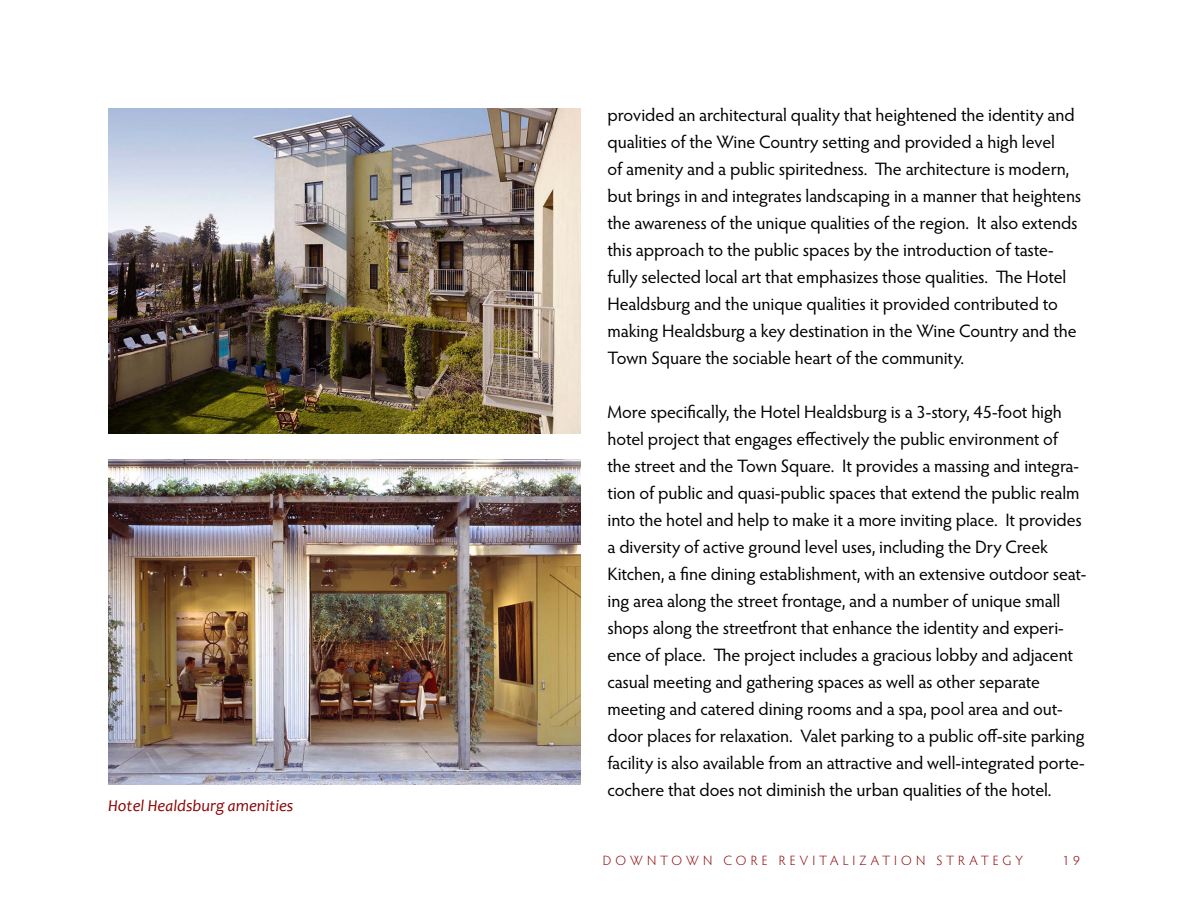
<style>
.page{position:relative;width:1188px;height:918px;background:#fff}
.page>*{position:absolute;margin:0;border:0;box-sizing:border-box;transform-origin:0 0}
.t1{font:18px/27px "Hypatia Sans Pro";letter-spacing:-.005em;color:#000}
.t2{font:italic 16.5px "Candara";color:#8b0304}
.t3{font:300 13.5px "Hypatia Sans Pro";letter-spacing:.295em;color:#8b0304}
</style>
<div class="page">
<img style="left:108px;top:108px;width:473px;height:325px">
<img style="left:108px;top:459px;width:472px;height:325px">
<p class="t2" style="left:108px;top:795px;width:187px">Hotel Healdsburg amenities</p>
<p class="t1" style="left:608px;top:101px;width:475px">provided an architectural quality that heightened the identity and qualities of the Wine Country setting and provided a high level<br>of amenity and a public spiritedness. The architecture is modern, but brings in and integrates landscaping in a manner that heightens the awareness of the unique qualities of the region. It also extends this approach to the public spaces by the introduction of taste&shy;fully selected local art that emphasizes those qualities. The Hotel Healdsburg and the unique qualities it provided contributed to making Healdsburg a key destination in the Wine Country and the Town Square the sociable heart of the community.</p>
<p class="t1" style="left:608px;top:398px;width:480px">More specifically, the Hotel Healdsburg is a 3-story, 45-foot high hotel project that engages effectively the public environment of<br>the street and the Town Square. It provides a massing and integra&shy;tion of public and quasi-public spaces that extend the public realm into the hotel and help to make it a more inviting place. It provides a diversity of active ground level uses, including the Dry Creek Kitchen, a fine dining establishment, with an extensive outdoor seat&shy;ing area along the street frontage, and a number of unique small shops along the streetfront that enhance the identity and experi&shy;ence of place. The project includes a gracious lobby and adjacent casual meeting and gathering spaces as well as other separate meeting and catered dining rooms and a spa, pool area and out&shy;door places for relaxation. Valet parking to a public off-site parking facility is also available from an attractive and well-integrated porte&shy;cochere that does not diminish the urban qualities of the hotel.</p>
<p class="t3" style="left:603px;top:851px;width:422px">DOWNTOWN CORE REVITALIZATION STRATEGY</p>
<p class="t3" style="left:1062px;top:851px;width:19px">1 9</p>
</div>
